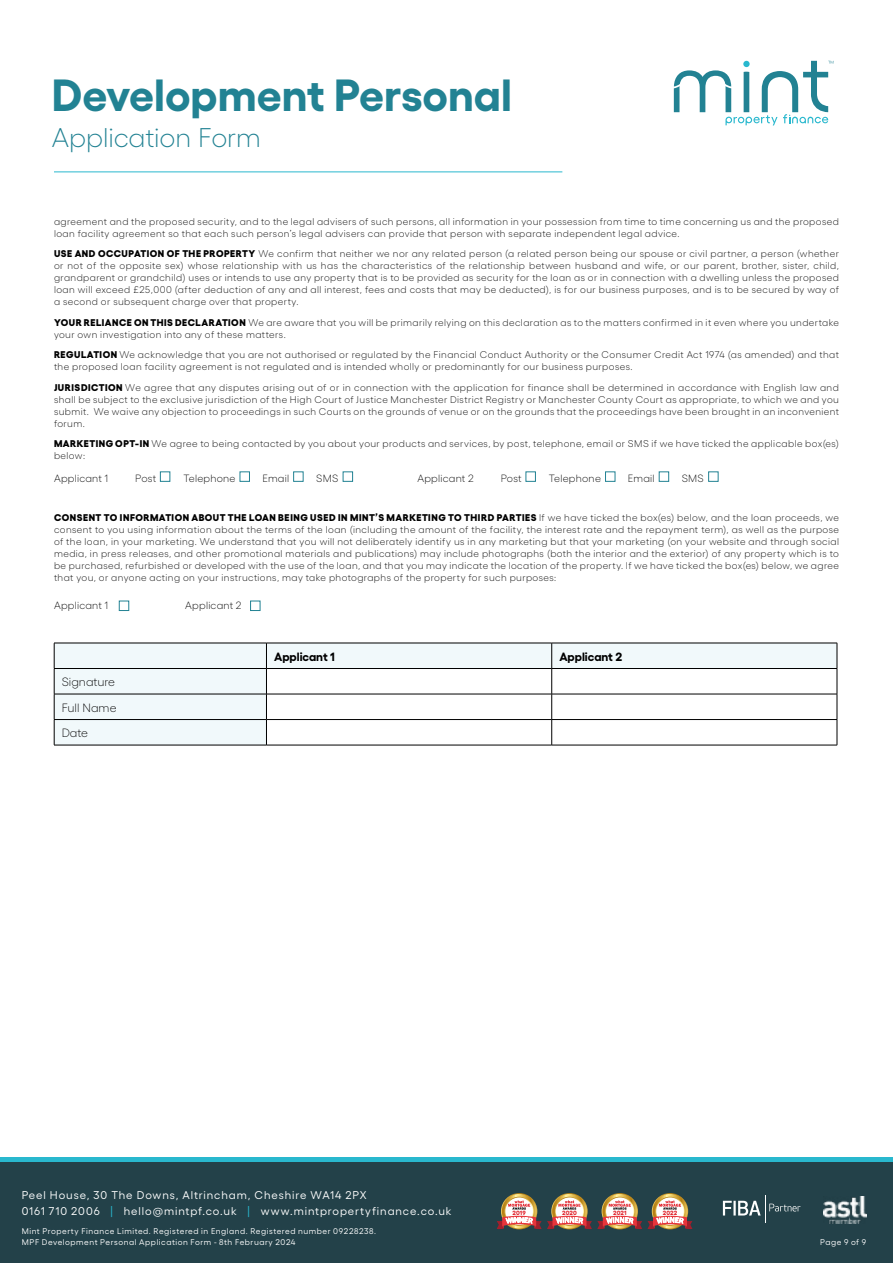
<style>
.page{position:relative;width:893px;height:1263px;background:#fff}
.page>*{position:absolute;margin:0;border:0;box-sizing:border-box;transform-origin:0 0}
.t1{font:700 45px "Gellix";color:#228293}
.t2{font:300 27px "Gellix";letter-spacing:-.005em;color:#228293}
.t3{font:300 12px/25.5px "Gellix";color:#000}
.t4{font:700 12px "Gellix";color:#000}
.t5{font:11.25px/16.5px "Gellix";letter-spacing:.08em;color:#fff}
.t6{font:300 10.5px "Gellix";letter-spacing:.02em;color:#000}
.t7{font:300 9.75px/12px "Gellix";letter-spacing:.04em;color:#000}
.t8{font:8.25px/11.1px "Gellix";letter-spacing:.065em;color:#fff}
.t9{font:700 6.15px "Gellix";letter-spacing:.015em;color:#e02029}
.s1{font-weight:800}
.s2{color:#29b8ce}
</style>
<div class="page">
<div style="left:55px;top:644px;width:211px;height:101px;background:#f1f9fb"></div>
<hr style="left:54px;top:643px;width:212px;height:1px;background:#000">
<hr style="left:54px;top:668px;width:212px;height:1px;background:#000">
<hr style="left:54px;top:694px;width:212px;height:1px;background:#000">
<hr style="left:54px;top:719px;width:212px;height:1px;background:#000">
<svg style="left:54px;top:643px;width:1px;height:102px"></svg>
<svg style="left:266px;top:643px;width:572px;height:102px"></svg>
<hr style="left:54px;top:745px;width:212px;height:1px;background:#000">
<hr style="left:266px;top:745px;width:286px;height:1px;background:#000">
<hr style="left:552px;top:745px;width:285px;height:1px;background:#000">
<div style="left:119px;top:601px;width:10px;height:10px;border:1px solid #228293"></div>
<div style="left:250px;top:601px;width:10px;height:10px;border:1px solid #228293"></div>
<div style="left:160px;top:471px;width:10px;height:11px;border:1px solid #228293"></div>
<div style="left:526px;top:471px;width:10px;height:11px;border:1px solid #228293"></div>
<div style="left:240px;top:471px;width:10px;height:11px;border:1px solid #228293"></div>
<div style="left:605px;top:471px;width:10px;height:11px;border:1px solid #228293"></div>
<div style="left:343px;top:471px;width:10px;height:11px;border:1px solid #228293"></div>
<div style="left:708px;top:471px;width:10px;height:11px;border:1px solid #228293"></div>
<div style="left:293px;top:471px;width:10px;height:11px;border:1px solid #228293"></div>
<div style="left:659px;top:471px;width:10px;height:11px;border:1px solid #228293"></div>
<svg style="left:0;top:1157px;width:893px;height:6px;background:#28a4b7"></svg>
<div style="left:0;top:1163px;width:893px;height:100px;background:#234149"></div>
<svg style="left:723px;top:1195px;width:77px;height:28px"></svg>
<svg style="left:602px;top:1193px;width:36px;height:36px"></svg>
<svg style="left:602px;top:1194px;width:35px;height:34px"></svg>
<div style="left:605px;top:1197px;width:29px;height:29px;background:#c5962e;border-radius:15px"></div>
<svg style="left:606px;top:1197px;width:28px;height:28px"></svg>
<svg style="left:652px;top:1193px;width:36px;height:36px"></svg>
<svg style="left:653px;top:1194px;width:34px;height:34px"></svg>
<div style="left:655px;top:1197px;width:29px;height:29px;background:#c89a30;border-radius:15px"></div>
<svg style="left:656px;top:1197px;width:28px;height:28px"></svg>
<svg style="left:551px;top:1193px;width:37px;height:36px"></svg>
<svg style="left:552px;top:1194px;width:35px;height:34px"></svg>
<div style="left:555px;top:1197px;width:29px;height:29px;background:#cfa43f;border-radius:15px"></div>
<svg style="left:556px;top:1197px;width:27px;height:28px"></svg>
<svg style="left:501px;top:1193px;width:36px;height:36px"></svg>
<svg style="left:502px;top:1194px;width:34px;height:34px"></svg>
<div style="left:505px;top:1197px;width:29px;height:29px;background:#d3aa42;border-radius:15px"></div>
<svg style="left:505px;top:1197px;width:28px;height:28px"></svg>
<img style="left:823px;top:1196px;width:43px;height:27px">
<svg style="left:674px;top:61px;width:159px;height:64px"></svg>
<hr style="left:54px;top:171px;width:508px;height:1px;background:#29b8ce">
<svg style="left:497px;top:1200px;width:195px;height:29px"></svg>
<h1 class="t1" style="left:52px;top:59px;width:462px">Development Personal</h1>
<h2 class="t2" style="left:52px;top:118px;width:211px">Application Form</h2>
<p class="t7" style="left:54px;top:214px;width:786px">agreement and the proposed security, and to the legal advisers of such persons, all information in your possession from time to time concerning us and the proposed loan facility agreement so that each such person’s legal advisers can provide that person with separate independent legal advice.</p>
<p class="t7" style="left:54px;top:247px;width:786px;text-align:justify"><span class="s1">USE AND OCCUPATION OF THE PROPERTY</span> We confirm that neither we nor any related person (a related person being our spouse or civil partner, a person (whether or not of the opposite sex) whose relationship with us has the characteristics of the relationship between husband and wife, or our parent, brother, sister, child, grandparent or grandchild) uses or intends to use any property that is to be provided as security for the loan as or in connection with a dwelling unless the proposed loan will exceed £25,000 (after deduction of any and all interest, fees and costs that may be deducted), is for our business purposes, and is to be secured by way of a second or subsequent charge over that property.</p>
<p class="t7" style="left:54px;top:315px;width:786px"><span class="s1">YOUR RELIANCE ON THIS DECLARATION</span> We are aware that you will be primarily relying on this declaration as to the matters confirmed in it even where you undertake your own investigation into any of these matters.</p>
<p class="t7" style="left:54px;top:348px;width:786px"><span class="s1">REGULATION</span> We acknowledge that you are not authorised or regulated by the Financial Conduct Authority or the Consumer Credit Act 1974 (as amended) and that the proposed loan facility agreement is not regulated and is intended wholly or predominantly for our business purposes.</p>
<p class="t7" style="left:54px;top:380px;width:787px;text-align:justify"><span class="s1">JURISDICTION</span> We agree that any disputes arising out of or in connection with the application for finance shall be determined in accordance with English law and shall be subject to the exclusive jurisdiction of the High Court of Justice Manchester District Registry or Manchester County Court as appropriate, to which we and you submit. We waive any objection to proceedings in such Courts on the grounds of venue or on the grounds that the proceedings have been brought in an inconvenient forum.</p>
<p class="t7" style="left:54px;top:437px;width:786px"><span class="s1">MARKETING OPT-IN</span> We agree to being contacted by you about your products and services, by post, telephone, email or SMS if we have ticked the applicable box(es) below:</p>
<p class="t6" style="left:54px;top:471px;width:56px">Applicant 1</p>
<p class="t6" style="left:135px;top:471px;width:23px">Post</p>
<p class="t6" style="left:183px;top:471px;width:54px">Telephone</p>
<p class="t6" style="left:262px;top:471px;width:28px">Email</p>
<p class="t6" style="left:316px;top:471px;width:24px">SMS</p>
<p class="t6" style="left:417px;top:471px;width:58px">Applicant 2</p>
<p class="t6" style="left:501px;top:471px;width:23px">Post</p>
<p class="t6" style="left:549px;top:471px;width:54px">Telephone</p>
<p class="t6" style="left:628px;top:471px;width:28px">Email</p>
<p class="t6" style="left:682px;top:471px;width:24px">SMS</p>
<p class="t7" style="left:54px;top:510px;width:787px;text-align:justify"><span class="s1">CONSENT TO INFORMATION ABOUT THE LOAN BEING USED IN MINT’S MARKETING TO THIRD PARTIES</span> If we have ticked the box(es) below, and the loan proceeds, we consent to you using information about the terms of the loan (including the amount of the facility, the interest rate and the repayment term), as well as the purpose of the loan, in your marketing. We understand that you will not deliberately identify us in any marketing but that your marketing (on your website and through social media, in press releases, and other promotional materials and publications) may include photographs (both the interior and the exterior) of any property which is to be purchased, refurbished or developed with the use of the loan, and that you may indicate the location of the property. If we have ticked the box(es) below, we agree that you, or anyone acting on your instructions, may take photographs of the property for such purposes:</p>
<p class="t6" style="left:54px;top:598px;width:56px">Applicant 1</p>
<p class="t6" style="left:185px;top:598px;width:58px">Applicant 2</p>
<p class="t3" style="left:62px;top:668px;width:56px">Signature<br>Full Name<br>Date</p>
<p class="t4" style="left:274px;top:647px;width:62px">Applicant 1</p>
<p class="t4" style="left:559px;top:647px;width:64px">Applicant 2</p>
<p class="t5" style="left:22px;top:1185px;width:431px">Peel House, 30 The Downs, Altrincham, Cheshire WA14 2PX<br>0161 710 2006 <span class="s2">|</span> hello@mintpf.co.uk <span class="s2">|</span> www.mintpropertyfinance.co.uk</p>
<p class="t8" style="left:22px;top:1225px;width:356px">Mint Property Finance Limited. Registered in England. Registered number 09228238.<br>MPF Development Personal Application Form - 8th February 2024</p>
<p class="t8" style="left:820px;top:1236px;width:48px">Page 9 of 9</p>
<p class="t9" style="left:613px;top:1207px;width:15px">2021</p>
<p class="t9" style="left:663px;top:1207px;width:16px">2022</p>
<p class="t9" style="left:513px;top:1207px;width:15px">2019</p>
<p class="t9" style="left:562px;top:1207px;width:16px">2020</p>
</div>
